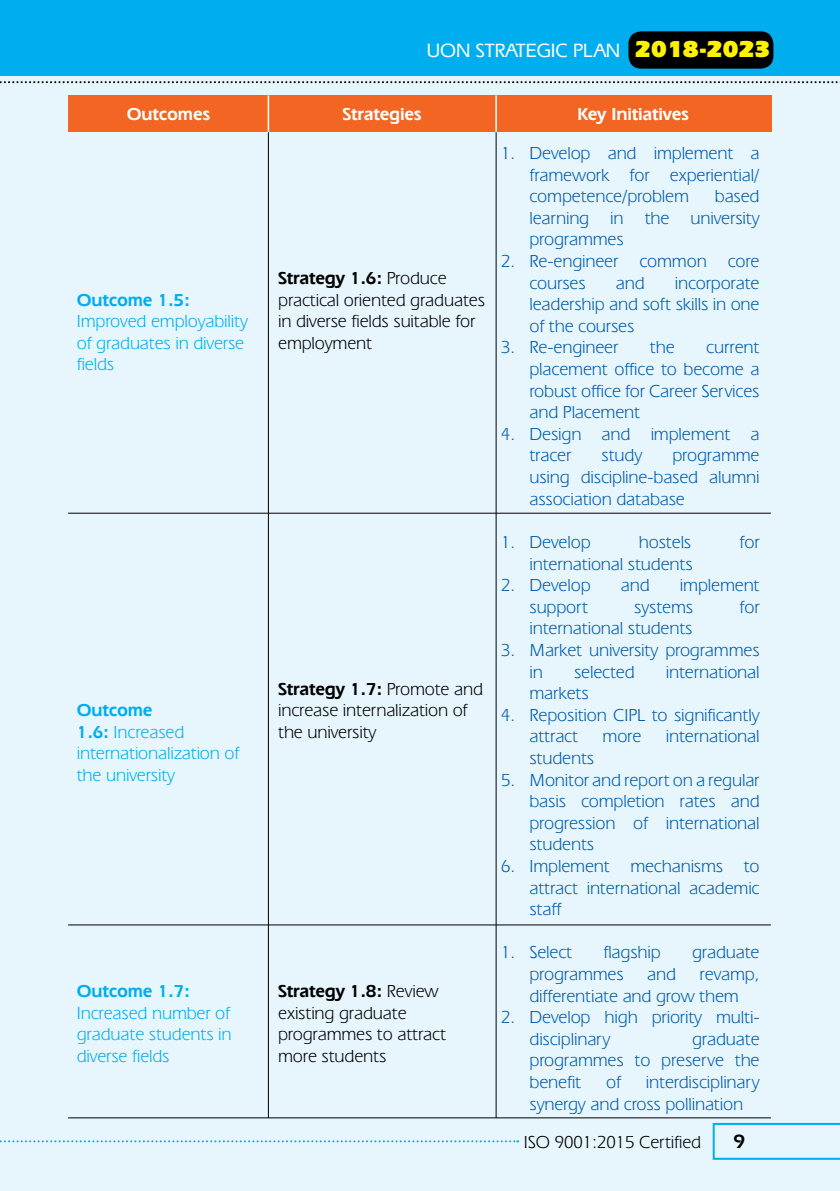
<style>
.page{position:relative;width:840px;height:1191px;background:#fff}
.page>*{position:absolute;margin:0;border:0;box-sizing:border-box;transform-origin:0 0}
.t1{font:900 24px "Eras IT Cby BT";color:#fff200}
.t2{font:500 20px "Eras IT Cby BT";color:#fff}
.t3{font:600 20px "Eras IT Cby BT";color:#000}
.t4{font:18px/21.6px "Eras IT Cby BT";color:#005baa;text-align:justify}
.t5{font:18px/21.6px "Eras IT Cby BT";color:#000}
.t6{font:18px/21.6px "Eras IT Cby BT";color:#00aeef}
.t7{font:600 18px "Eras IT Cby BT";color:#fff}
.t8{font:600 18px "Eras IT Cby BT";color:#00aeef}
.s1{font-weight:600}
</style>
<div class="page">
<div style="left:0;top:0;width:839px;height:1191px;background:#e7f6fd"></div>
<div style="left:0;top:0;width:839px;height:76px;background:#00aeef"></div>
<svg style="left:712px;top:1123px;width:127px;height:36px"></svg>
<svg style="left:0;top:81px;width:840px;height:2px"></svg>
<svg style="left:0;top:1140px;width:518px;height:2px"></svg>
<div style="left:628px;top:31px;width:145px;height:38px;background:#000;border-radius:13px"></div>
<div style="left:68px;top:95px;width:703px;height:37px;background:#f26522"></div>
<hr style="left:268px;top:132px;width:1px;height:985px;background:#000">
<hr style="left:495px;top:132px;width:1px;height:985px;background:#000">
<hr style="left:267px;top:95px;width:2px;height:37px;background:#fff">
<hr style="left:495px;top:95px;width:1px;height:37px;background:#fff">
<hr style="left:68px;top:924px;width:702px;height:1px;background:#000">
<hr style="left:68px;top:1117px;width:702px;height:1px;background:#000">
<hr style="left:68px;top:513px;width:702px;height:1px;background:#000">
<p class="t2" style="left:427px;top:39px;width:196px">UON STRATEGIC PLAN</p>
<h1 class="t1" style="left:635px;top:34px;width:138px">2018-2023</h1>
<p class="t7" style="left:127px;top:102px;width:86px">Outcomes</p>
<p class="t7" style="left:342px;top:102px;width:81px">Strategies</p>
<p class="t7" style="left:577px;top:102px;width:114px">Key Initiatives</p>
<p class="t8" style="left:77px;top:288px;width:116px">Outcome 1.5:</p>
<p class="t6" style="left:77px;top:310px;width:172px">Improved employability of graduates in diverse fields</p>
<p class="t6" style="left:77px;top:699px;width:164px"><span class="s1">Outcome<br>1.6:</span> Increased internationalization of the university</p>
<p class="t8" style="left:77px;top:980px;width:116px">Outcome 1.7:</p>
<p class="t6" style="left:77px;top:1001px;width:157px">Increased number of graduate students in diverse fields</p>
<p class="t5" style="left:278px;top:267px;width:209px"><span class="s1">Strategy 1.6:</span> Produce practical oriented graduates in diverse fields suitable for employment</p>
<p class="t5" style="left:278px;top:677px;width:207px"><span class="s1">Strategy 1.7:</span> Promote and increase internalization of the university</p>
<p class="t5" style="left:278px;top:980px;width:170px"><span class="s1">Strategy 1.8:</span> Review existing graduate programmes to attract more students</p>
<p class="t4" style="left:529px;top:142px;width:232px;text-indent:-28px">1. Develop and implement a framework for experiential/ competence/problem</p>
<p class="t4" style="left:529px;top:185px;width:232px;text-indent:185px">based learning in the university programmes</p>
<p class="t4" style="left:529px;top:250px;width:232px;text-indent:-28px">2. Re-engineer common core courses</p>
<p class="t4" style="left:529px;top:271px;width:232px;text-indent:145px">incorporate leadership and soft skills in one of the courses</p>
<p class="t4" style="left:501px;top:336px;width:119px">3. Re-engineer</p>
<p class="t4" style="left:650px;top:336px;width:27px">the</p>
<p class="t4" style="left:615px;top:271px;width:31px">and</p>
<p class="t4" style="left:529px;top:336px;width:232px;text-indent:177px">current placement office to become a robust office for Career Services and Placement</p>
<p class="t4" style="left:529px;top:423px;width:232px;text-indent:-28px">4. Design and implement a tracer</p>
<p class="t4" style="left:601px;top:444px;width:42px">study</p>
<p class="t4" style="left:529px;top:444px;width:232px;text-indent:143px">programme using discipline-based alumni association database</p>
<p class="t4" style="left:501px;top:531px;width:92px">1. Develop</p>
<p class="t4" style="left:639px;top:531px;width:55px">hostels</p>
<p class="t4" style="left:739px;top:531px;width:21px">for</p>
<p class="t4" style="left:529px;top:552px;width:165px">international students</p>
<p class="t4" style="left:501px;top:574px;width:92px">2. Develop</p>
<p class="t4" style="left:620px;top:574px;width:31px">and</p>
<p class="t4" style="left:680px;top:574px;width:82px">implement</p>
<p class="t4" style="left:529px;top:595px;width:61px">support</p>
<p class="t4" style="left:634px;top:595px;width:61px">systems</p>
<p class="t4" style="left:739px;top:595px;width:21px">for</p>
<p class="t4" style="left:529px;top:617px;width:165px">international students</p>
<p class="t4" style="left:529px;top:639px;width:232px;text-indent:-28px">3. Market university programmes in</p>
<p class="t4" style="left:574px;top:660px;width:63px">selected</p>
<p class="t4" style="left:665px;top:660px;width:96px">international</p>
<p class="t4" style="left:529px;top:682px;width:62px">markets</p>
<p class="t4" style="left:529px;top:703px;width:231px;text-indent:-28px">4. Reposition CIPL to significantly attract</p>
<p class="t4" style="left:602px;top:725px;width:41px">more</p>
<p class="t4" style="left:665px;top:725px;width:96px">international</p>
<p class="t4" style="left:529px;top:747px;width:67px">students</p>
<p class="t4" style="left:529px;top:768px;width:232px;text-indent:-28px">5. Monitor and report on a regular basis completion rates and progression of international students</p>
<p class="t4" style="left:529px;top:855px;width:232px;text-indent:-28px">6. Implement mechanisms to attract international academic staff</p>
<p class="t4" style="left:501px;top:941px;width:74px">1. Select</p>
<p class="t4" style="left:603px;top:941px;width:60px">flagship</p>
<p class="t4" style="left:692px;top:941px;width:70px">graduate</p>
<p class="t4" style="left:529px;top:963px;width:97px">programmes</p>
<p class="t4" style="left:647px;top:963px;width:31px">and</p>
<p class="t4" style="left:529px;top:963px;width:232px;text-indent:170px">revamp, differentiate and grow them</p>
<p class="t4" style="left:529px;top:1006px;width:232px;text-indent:-28px">2. Develop high priority multi&shy;disciplinary</p>
<p class="t4" style="left:529px;top:1027px;width:232px;text-indent:162px">graduate programmes to preserve the benefit</p>
<p class="t4" style="left:606px;top:1071px;width:16px">of</p>
<p class="t4" style="left:529px;top:1071px;width:231px;text-indent:116px">interdisciplinary synergy and cross pollination</p>
<p class="t5" style="left:524px;top:1130px;width:180px">ISO 9001:2015 Certified</p>
<p class="t3" style="left:733px;top:1129px;width:15px">9</p>
</div>
